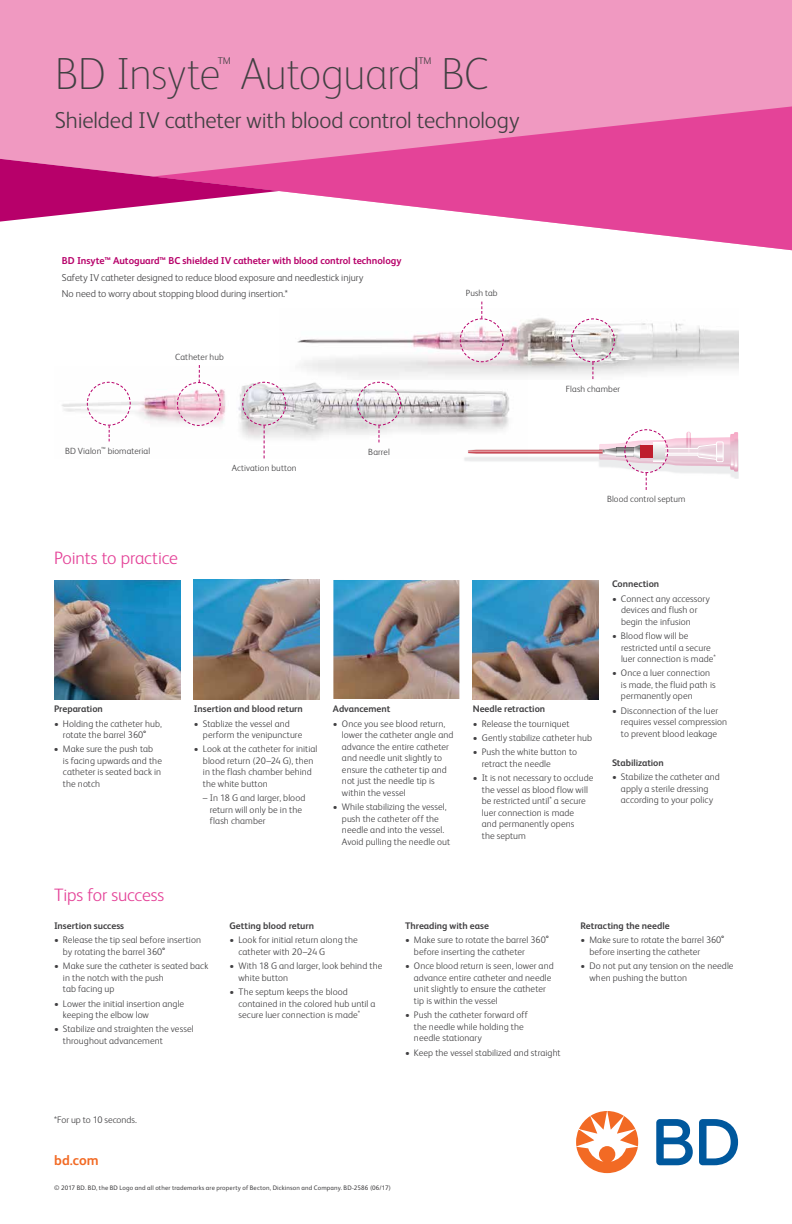
<style>
.page{position:relative;width:792px;height:1224px;background:#fff}
.page>*{position:absolute;margin:0;border:0;box-sizing:border-box;transform-origin:0 0}
.t1{font:100 45px "FS Albert Pro";letter-spacing:-.015em;color:#414042}
.t2{font:300 23px "FS Albert Pro";letter-spacing:-.005em;color:#414042}
.t3{font:300 18px "FS Albert Pro";letter-spacing:-.01em;color:#e44398}
.t4{font:700 14px "FS Albert Pro";color:#f26a24}
.t5{font:300 10px/16.5px "FS Albert Pro";letter-spacing:-.005em;color:#414042}
.t6{font:700 10px "FS Albert Pro";letter-spacing:-.005em;color:#b7006a}
.t7{font:300 9.9px "FS Albert Pro";color:#414042}
.t8{font:300 9.5px/11.5px "FS Albert Pro";letter-spacing:.01em;color:#414042}
.t9{font:700 9.5px "FS Albert Pro";letter-spacing:-.005em;color:#414042}
.t10{font:300 9px "FS Albert Pro";letter-spacing:.01em;color:#414042}
.t11{font:6.5px "FS Albert Pro";letter-spacing:.02em;color:#414042}
.s1{font-size:12px}
</style>
<div class="page">
<div style="left:0;top:0;width:792px;height:159px;background:#f099c1"></div>
<svg style="left:153px;top:106px;width:639px;height:144px;fill:#e44398"></svg>
<svg style="left:0;top:159px;width:279px;height:63px"></svg>
<img style="left:297px;top:318px;width:441px;height:57px">
<img style="left:61px;top:366px;width:467px;height:93px">
<svg style="left:175px;top:365px;width:47px;height:62px"></svg>
<svg style="left:356px;top:380px;width:46px;height:62px"></svg>
<svg style="left:86px;top:380px;width:46px;height:61px"></svg>
<svg style="left:570px;top:318px;width:46px;height:61px"></svg>
<svg style="left:459px;top:302px;width:46px;height:62px"></svg>
<svg style="left:241px;top:380px;width:46px;height:78px"></svg>
<img style="left:440px;top:418px;width:88px;height:43px">
<svg style="left:468px;top:428px;width:270px;height:62px"></svg>
<img style="left:333px;top:580px;width:126px;height:119px">
<img style="left:194px;top:580px;width:126px;height:119px">
<img style="left:473px;top:580px;width:126px;height:119px">
<img style="left:55px;top:580px;width:126px;height:119px">
<svg style="left:656px;top:1119px;width:82px;height:46px"></svg>
<svg style="left:576px;top:1111px;width:62px;height:62px"></svg>
<h1 class="t1" style="left:55px;top:44px;width:367px">BD Insyte Autoguard</h1>
<p class="t7" style="left:218px;top:54px;width:15px">TM</p>
<p class="t7" style="left:418px;top:54px;width:15px">TM</p>
<h1 class="t1" style="left:441px;top:44px;width:49px">BC</h1>
<h2 class="t2" style="left:55px;top:104px;width:466px">Shielded IV catheter with blood control technology</h2>
<p class="t6" style="left:62px;top:254px;width:341px">BD Insyte™ Autoguard™ BC shielded IV catheter with blood control technology</p>
<p class="t5" style="left:62px;top:268px;width:303px">Safety IV catheter designed to reduce blood exposure and needlestick injury<br>No need to worry about stopping blood during insertion.*</p>
<p class="t10" style="left:175px;top:350px;width:50px">Catheter hub</p>
<p class="t10" style="left:466px;top:287px;width:33px">Push tab</p>
<p class="t10" style="left:566px;top:382px;width:56px">Flash chamber</p>
<p class="t10" style="left:65px;top:444px;width:87px">BD Vialon<sup>™</sup> biomaterial</p>
<h3 class="t3" style="left:54px;top:545px;width:125px">Points to practice</h3>
<p class="t10" style="left:232px;top:462px;width:66px">Activation button</p>
<p class="t10" style="left:368px;top:446px;width:23px">Barrel</p>
<p class="t9" style="left:54px;top:702px;width:50px">Preparation</p>
<p class="t8" style="left:63px;top:717px;width:100px;text-indent:-9px">• Holding the catheter hub, rotate the barrel 360<span class="s1">°</span></p>
<p class="t8" style="left:63px;top:743px;width:100px;text-indent:-9px">• Make sure the push tab<br>is facing upwards and the catheter is seated back in the notch</p>
<p class="t9" style="left:194px;top:702px;width:110px">Insertion and blood return</p>
<p class="t8" style="left:203px;top:717px;width:101px;text-indent:-9px">• Stablize the vessel and perform the venipuncture</p>
<p class="t8" style="left:203px;top:743px;width:116px;text-indent:-9px">• Look at the catheter for initial blood return (20–24 G), then in the flash chamber behind the white button</p>
<p class="t8" style="left:210px;top:792px;width:97px;text-indent:-7px">– In 18 G and larger, blood return will only be in the flash chamber</p>
<p class="t9" style="left:333px;top:702px;width:59px">Advancement</p>
<p class="t8" style="left:342px;top:717px;width:113px;text-indent:-9px">• Once you see blood return, lower the catheter angle and advance the entire catheter and needle unit slightly to ensure the catheter tip and not just the needle tip is within the vessel</p>
<p class="t8" style="left:342px;top:800px;width:110px;text-indent:-9px">• While stabilizing the vessel, push the catheter off the needle and into the vessel.<br>Avoid pulling the needle out</p>
<p class="t10" style="left:607px;top:493px;width:80px">Blood control septum</p>
<p class="t9" style="left:473px;top:702px;width:74px">Needle retraction</p>
<p class="t8" style="left:473px;top:717px;width:98px">• Release the tourniquet</p>
<p class="t8" style="left:473px;top:731px;width:121px">• Gently stabilize catheter hub</p>
<p class="t8" style="left:482px;top:746px;width:97px;text-indent:-9px">• Push the white button to retract the needle</p>
<p class="t8" style="left:482px;top:772px;width:113px;text-indent:-9px">• It is not necessary to occlude the vessel as blood flow will be restricted until<sup>*</sup> a secure luer connection is made<br>and permanently opens<br>the septum</p>
<p class="t9" style="left:612px;top:577px;width:49px">Connection</p>
<p class="t8" style="left:621px;top:592px;width:91px;text-indent:-9px">• Connect any accessory devices and flush or begin the infusion</p>
<p class="t8" style="left:621px;top:630px;width:96px;text-indent:-9px">• Blood flow will be restricted until a secure luer connection is made<sup>*</sup></p>
<p class="t8" style="left:621px;top:667px;width:96px;text-indent:-9px">• Once a luer connection is made, the fluid path is permanently open</p>
<p class="t8" style="left:621px;top:704px;width:108px;text-indent:-9px">• Disconnection of the luer requires vessel compression to prevent blood leakage</p>
<p class="t9" style="left:612px;top:756px;width:53px">Stabilization</p>
<p class="t8" style="left:612px;top:771px;width:109px;text-align:center">• Stabilize the catheter and apply a sterile dressing according to your policy</p>
<h3 class="t3" style="left:54px;top:882px;width:112px">Tips for success</h3>
<p class="t9" style="left:54px;top:919px;width:72px">Insertion success</p>
<p class="t8" style="left:63px;top:934px;width:140px;text-indent:-9px">• Release the tip seal before insertion by rotating the barrel 360<span class="s1">°</span></p>
<p class="t8" style="left:63px;top:960px;width:147px;text-indent:-9px">• Make sure the catheter is seated back in the notch with the push<br>tab facing up</p>
<p class="t8" style="left:63px;top:997px;width:123px;text-indent:-9px">• Lower the initial insertion angle keeping the elbow low</p>
<p class="t8" style="left:63px;top:1023px;width:132px;text-indent:-9px">• Stabilize and straighten the vessel throughout advancement</p>
<p class="t9" style="left:229px;top:919px;width:86px">Getting blood return</p>
<p class="t8" style="left:238px;top:934px;width:121px;text-indent:-9px">• Look for initial return along the catheter with 20–24 G</p>
<p class="t8" style="left:238px;top:960px;width:145px;text-indent:-9px">• With 18 G and larger, look behind the white button</p>
<p class="t8" style="left:238px;top:986px;width:139px;text-indent:-9px">• The septum keeps the blood contained in the colored hub until a secure luer connection is made<sup>*</sup></p>
<p class="t9" style="left:405px;top:919px;width:86px">Threading with ease</p>
<p class="t8" style="left:414px;top:934px;width:136px;text-indent:-9px">• Make sure to rotate the barrel 360<span class="s1">° </span>before inserting the catheter</p>
<p class="t8" style="left:414px;top:960px;width:141px;text-indent:-9px">• Once blood return is seen, lower and advance entire catheter and needle unit slightly to ensure the catheter tip is within the vessel</p>
<p class="t8" style="left:414px;top:1009px;width:116px;text-indent:-9px">• Push the catheter forward off the needle while holding the needle stationary</p>
<p class="t8" style="left:405px;top:1046px;width:157px">• Keep the vessel stabilized and straight</p>
<p class="t9" style="left:580px;top:919px;width:91px">Retracting the needle</p>
<p class="t8" style="left:589px;top:934px;width:136px;text-indent:-9px">• Make sure to rotate the barrel 360<span class="s1">° </span>before inserting the catheter</p>
<p class="t8" style="left:589px;top:960px;width:146px;text-indent:-9px">• Do not put any tension on the needle when pushing the button</p>
<p class="t8" style="left:54px;top:1114px;width:84px">*For up to 10 seconds.</p>
<h3 class="t4" style="left:54px;top:1151px;width:46px">bd.com</h3>
<p class="t11" style="left:54px;top:1183px;width:338px">© 2017 BD. BD, the BD Logo and all other trademarks are property of Becton, Dickinson and Company. BD-2586 (06/17)</p>
</div>
